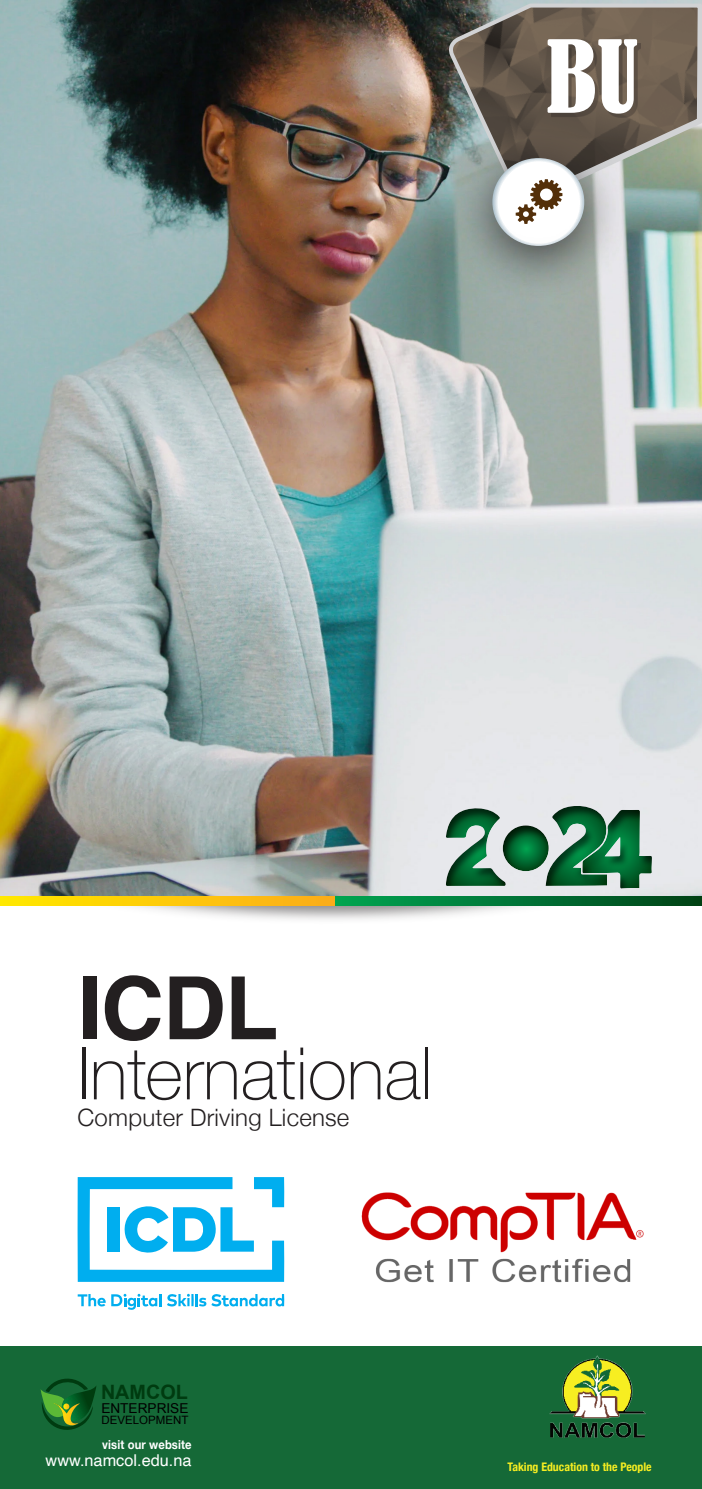
<style>
.page{position:relative;width:702px;height:1489px;background:#fff}
.page>*{position:absolute;margin:0;border:0;box-sizing:border-box;transform-origin:0 0}
.t1{font:700 87px "Helvetica";color:#231f20}
.t2{font:100 72.5px "Helvetica Neue";color:#231f20}
.t3{font:300 24px "Helvetica Neue";letter-spacing:.01em;color:#231f20}
.t4{font:700 19.75px "Arial";color:#003b10}
.t5{font:16.25px "Helvetica";color:#fff}
.t6{font:13.75px "Arial";color:#000}
.t7{font:700 12.5px "Helvetica Neue";letter-spacing:.01em;color:#fff;scale:.9 1}
.t8{font:700 condensed 11.75px "Helvetica Neue";color:#f7ee21}
.t9{font:11.5px "Arial";color:#000}
</style>
<div class="page">
<img style="left:0;top:0;width:702px;height:896px">
<svg style="left:447px;top:2px;width:255px;height:207px;background:#7b7a6e"></svg>
<div style="left:449px;top:126px;width:178px;height:174px;background:#231f20;opacity:.75"></div>
<svg style="left:492px;top:158px;width:92px;height:88px"></svg>
<img style="left:0;top:905px;width:694px;height:15px">
<svg style="left:0;top:896px;width:335px;height:9px;background:#fdca0a"></svg>
<svg style="left:335px;top:896px;width:367px;height:9px;background:#007334"></svg>
<svg style="left:495px;top:39px;width:175px;height:79px"></svg>
<svg style="left:78px;top:1177px;width:206px;height:104px"></svg>
<div style="left:108px;top:1207px;width:12px;height:44px;background:#00aeef"></div>
<svg style="left:78px;top:1293px;width:83px;height:16px"></svg>
<svg style="left:167px;top:1293px;width:117px;height:14px"></svg>
<div style="left:442px;top:802px;width:210px;height:87px;background:#231f20;opacity:.62"></div>
<img style="left:361px;top:1192px;width:283px;height:91px">
<div style="left:0;top:1346px;width:702px;height:142px;background:#156937"></div>
<img style="left:549px;top:1355px;width:97px;height:82px">
<svg style="left:41px;top:1378px;width:55px;height:51px"></svg>
<p class="t1" style="left:78px;top:955px;width:202px">ICDL</p>
<p class="t2" style="left:78px;top:1018px;width:357px">International</p>
<p class="t3" style="left:78px;top:1097px;width:273px">Computer Driving License</p>
<p class="t4" style="left:101px;top:1378px;width:88px">NAMCOL</p>
<p class="t9" style="left:102px;top:1412px;width:88px">DEVELOPMENT</p>
<p class="t6" style="left:101px;top:1398px;width:89px">ENTERPRISE</p>
<p class="t7" style="left:102px;top:1434px;width:101px">visit our website</p>
<p class="t5" style="left:46px;top:1447px;width:147px">www.namcol.edu.na</p>
<p class="t8" style="left:507px;top:1456px;width:146px">Taking Education to the People</p>
</div>
